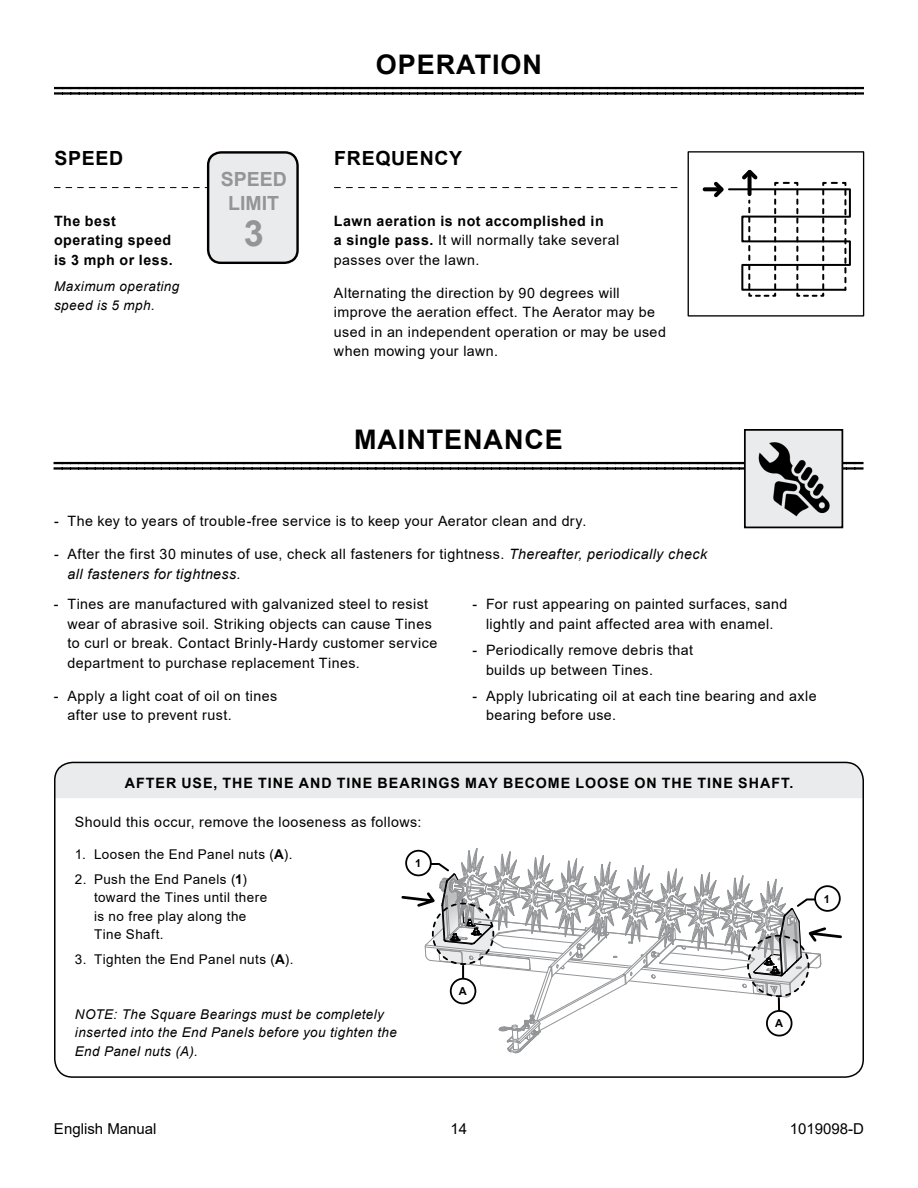
<style>
.page{position:relative;width:918px;height:1188px;background:#fff}
.page>*{position:absolute;margin:0;border:0;box-sizing:border-box;transform-origin:0 0}
.t1{font:700 36px "Arial";color:#939598}
.t2{font:700 27px "Arial";letter-spacing:.035em;color:#000}
.t3{font:700 19.5px "Arial";letter-spacing:.035em;color:#000}
.t4{font:700 19.5px/23.4px "Arial";color:#939598;text-align:center}
.t5{font:15px "Arial";color:#000}
.t6{font:14.25px/19.5px "Arial";letter-spacing:.03em;color:#000}
.t7{font:700 14.25px/19.5px "Arial";letter-spacing:.035em;color:#000}
.t8{font:13.5px/18.5px "Arial";letter-spacing:.03em;color:#000}
.t9{font:italic 13.5px/18.5px "Arial";letter-spacing:.03em;color:#000}
.t10{font:700 11.1px "Arial";color:#000}
.s1{font-weight:400}
.s2{font-style:italic}
.s3{font-weight:700}
</style>
<div class="page">
<svg style="left:54px;top:87px;width:810px;height:8px"></svg>
<svg style="left:54px;top:187px;width:153px;height:1px"></svg>
<div style="left:208px;top:152px;width:90px;height:111px;background:#eaebec;border-radius:13px"></div>
<div style="left:207px;top:151px;width:92px;height:113px;border:2px solid #000;border-radius:13px"></div>
<svg style="left:705px;top:187px;width:5px;height:4px"></svg>
<svg style="left:710px;top:169px;width:141px;height:128px"></svg>
<div style="left:688px;top:151px;width:176px;height:166px;border:1px solid #000"></div>
<svg style="left:334px;top:187px;width:343px;height:1px"></svg>
<div style="left:55px;top:762px;width:808px;height:36px;background:#eaebec"></div>
<svg style="left:401px;top:848px;width:441px;height:206px"></svg>
<div style="left:406px;top:851px;width:25px;height:24px;background:#fff;border-radius:50%"></div>
<div style="left:405px;top:850px;width:27px;height:26px;border:2px solid #000;border-radius:50%"></div>
<div style="left:54px;top:762px;width:810px;height:316px;border:2px solid #000;border-radius:18px"></div>
<svg style="left:54px;top:462px;width:810px;height:8px"></svg>
<div style="left:745px;top:430px;width:97px;height:97px;background:#eaebec"></div>
<div style="left:744px;top:429px;width:99px;height:99px;border:2px solid #000"></div>
<img style="left:758px;top:442px;width:72px;height:75px">
<h3 class="t3" style="left:54px;top:145px;width:70px">SPEED</h3>
<p class="t7" style="left:54px;top:211px;width:120px">The best operating speed is 3 mph or less.</p>
<p class="t9" style="left:54px;top:277px;width:127px;line-height:19.5px">Maximum operating speed is 5 mph.</p>
<h3 class="t4" style="left:221px;top:168px;width:68px">SPEED<br>LIMIT</h3>
<h1 class="t1" style="left:244px;top:208px;width:22px">3</h1>
<h2 class="t2" style="left:376px;top:45px;width:41px">Operation</h2>
<h3 class="t3" style="left:334px;top:145px;width:129px">FREQUENCY</h3>
<p class="t7" style="left:334px;top:211px;width:287px">Lawn aeration is not accomplished in<br>a single pass. <span class="s1">It will normally take several passes over the lawn.</span></p>
<p class="t6" style="left:334px;top:283px;width:333px">Alternating the direction by 90 degrees will improve the aeration effect. The Aerator may be used in an independent operation or may be used when mowing your lawn.</p>
<h2 class="t2" style="left:354px;top:420px;width:210px">MAINTENANCE</h2>
<p class="t6" style="left:54px;top:511px;width:534px">- The key to years of trouble-free service is to keep your Aerator clean and dry.</p>
<p class="t6" style="left:67px;top:544px;width:641px;text-indent:-13px">- After the first 30 minutes of use, check all fasteners for tightness. <span class="s2">Thereafter, periodically check all fasteners for tightness.</span></p>
<p class="t6" style="left:67px;top:594px;width:371px;text-indent:-13px">- Tines are manufactured with galvanized steel to resist wear of abrasive soil. Striking objects can cause Tines to curl or break. Contact Brinly-Hardy customer service department to purchase replacement Tines.</p>
<p class="t6" style="left:67px;top:686px;width:211px;text-indent:-13px">- Apply a light coat of oil on tines after use to prevent rust.</p>
<p class="t6" style="left:473px;top:595px;width:316px;text-align:center">- For rust appearing on painted surfaces, sand lightly and paint affected area with enamel.</p>
<p class="t6" style="left:486px;top:640px;width:209px;text-indent:-13px">- Periodically remove debris that builds up between Tines.</p>
<p class="t6" style="left:486px;top:686px;width:332px;text-indent:-13px">- Apply lubricating oil at each tine bearing and axle bearing before use.</p>
<p class="t7" style="left:125px;top:773px;width:23px">After</p>
<p class="t7" style="left:181px;top:773px;width:11px">use</p>
<p class="t7" style="left:214px;top:773px;width:20px">, the</p>
<p class="t7" style="left:258px;top:773px;width:19px">Tine</p>
<p class="t7" style="left:299px;top:773px;width:12px">and</p>
<p class="t7" style="left:337px;top:773px;width:19px">Tine</p>
<p class="t7" style="left:378px;top:773px;width:23px">Bearings</p>
<p class="t7" style="left:465px;top:773px;width:12px">may</p>
<p class="t7" style="left:503px;top:773px;width:12px">become</p>
<p class="t7" style="left:576px;top:773px;width:12px">loose</p>
<p class="t7" style="left:634px;top:773px;width:39px">on the</p>
<p class="t7" style="left:698px;top:773px;width:19px">Tine</p>
<p class="t7" style="left:738px;top:773px;width:22px">Shaft</p>
<p class="t7" style="left:790px;top:773px;width:5px">.</p>
<p class="t6" style="left:75px;top:812px;width:348px">Should this occur, remove the looseness as follows:</p>
<p class="t8" style="left:75px;top:845px;width:219px">1. Loosen the End Panel nuts (<span class="s3">A</span>).</p>
<p class="t8" style="left:94px;top:870px;width:175px;text-indent:-19px">2. Push the End Panels (<span class="s3">1</span>) toward the Tines until there is no free play along the<br>Tine Shaft.</p>
<p class="t8" style="left:75px;top:950px;width:220px">3. Tighten the End Panel nuts (<span class="s3">A</span>).</p>
<p class="t9" style="left:75px;top:1005px;width:324px">NOTE: The Square Bearings must be completely inserted into the End Panels before you tighten the<br>End Panel nuts (A).</p>
<p class="t10" style="left:415px;top:855px;width:8px">1</p>
<p class="t10" style="left:459px;top:983px;width:9px">A</p>
<p class="t10" style="left:824px;top:891px;width:8px">1</p>
<p class="t10" style="left:775px;top:1016px;width:9px">A</p>
<p class="t5" style="left:54px;top:1119px;width:104px">English Manual</p>
<p class="t5" style="left:451px;top:1118px;width:18px">14</p>
<p class="t5" style="left:790px;top:1118px;width:76px">1019098-D</p>
</div>
